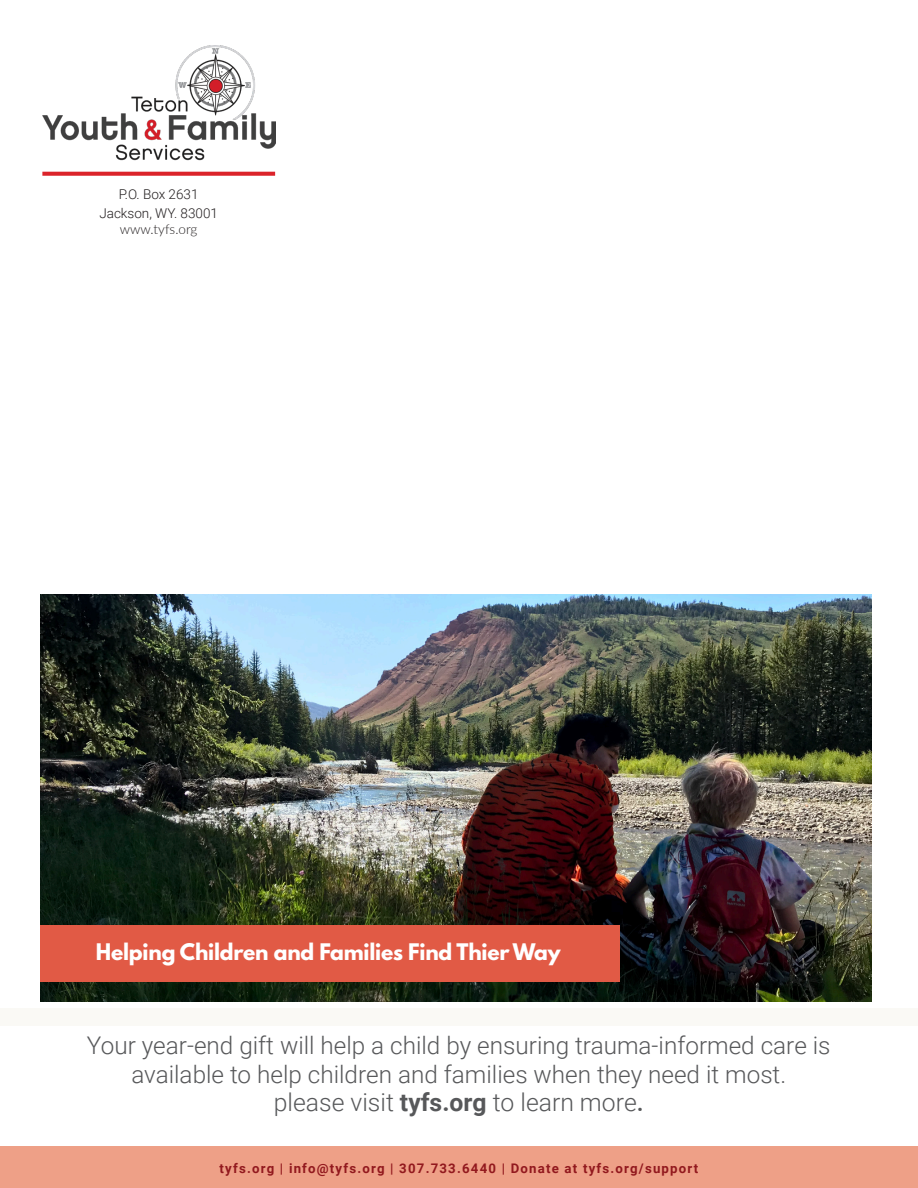
<style>
.page{position:relative;width:918px;height:1188px;background:#fff}
.page>*{position:absolute;margin:0;border:0;box-sizing:border-box;transform-origin:0 0}
.t1{font:300 24.75px "Roboto";color:#57585a}
.t2{font:300 24.3px/28.5px "Roboto";color:#57585a;text-align:center}
.t3{font:700 20.25px "League Spartan";letter-spacing:-.01em;color:#fff}
.t4{font:300 13.5px "Roboto";color:#231f20}
.t5{font:300 13.5px "Lato";color:#231f20}
.t6{font:700 13.2px "Roboto";letter-spacing:.09em;color:#92191e}
.s1{font-weight:700}
.s2{font-weight:500}
</style>
<div class="page">
<div style="left:0;top:1009px;width:918px;height:17px;background:#faf9f5"></div>
<svg style="left:42px;top:172px;width:233px;height:4px"></svg>
<img style="left:42px;top:46px;width:234px;height:115px">
<div style="left:0;top:1147px;width:918px;height:41px;background:#eea087"></div>
<img style="left:40px;top:594px;width:832px;height:408px">
<div style="left:40px;top:925px;width:580px;height:57px;background:#e15a45"></div>
<p class="t4" style="left:119px;top:185px;width:81px">P.O. Box 2631</p>
<p class="t4" style="left:99px;top:204px;width:120px">Jackson, WY. 83001</p>
<p class="t5" style="left:120px;top:220px;width:79px">www.tyfs.org</p>
<p class="t3" style="left:96px;top:936px;width:466px">Helping Children and Families Find Thier Way</p>
<p class="t2" style="left:87px;top:1030px;width:745px">Your year-end gift will help a child by ensuring trauma-informed care is available to help children and families when they need it most.</p>
<p class="t1" style="left:274px;top:1085px;width:371px">please visit <span class="s1">tyfs.org</span> to learn more<span class="s2">.</span></p>
<p class="t6" style="left:220px;top:1159px;width:480px">tyfs.org | info@tyfs.org | 307.733.6440 | Donate at tyfs.org/support</p>
</div>
